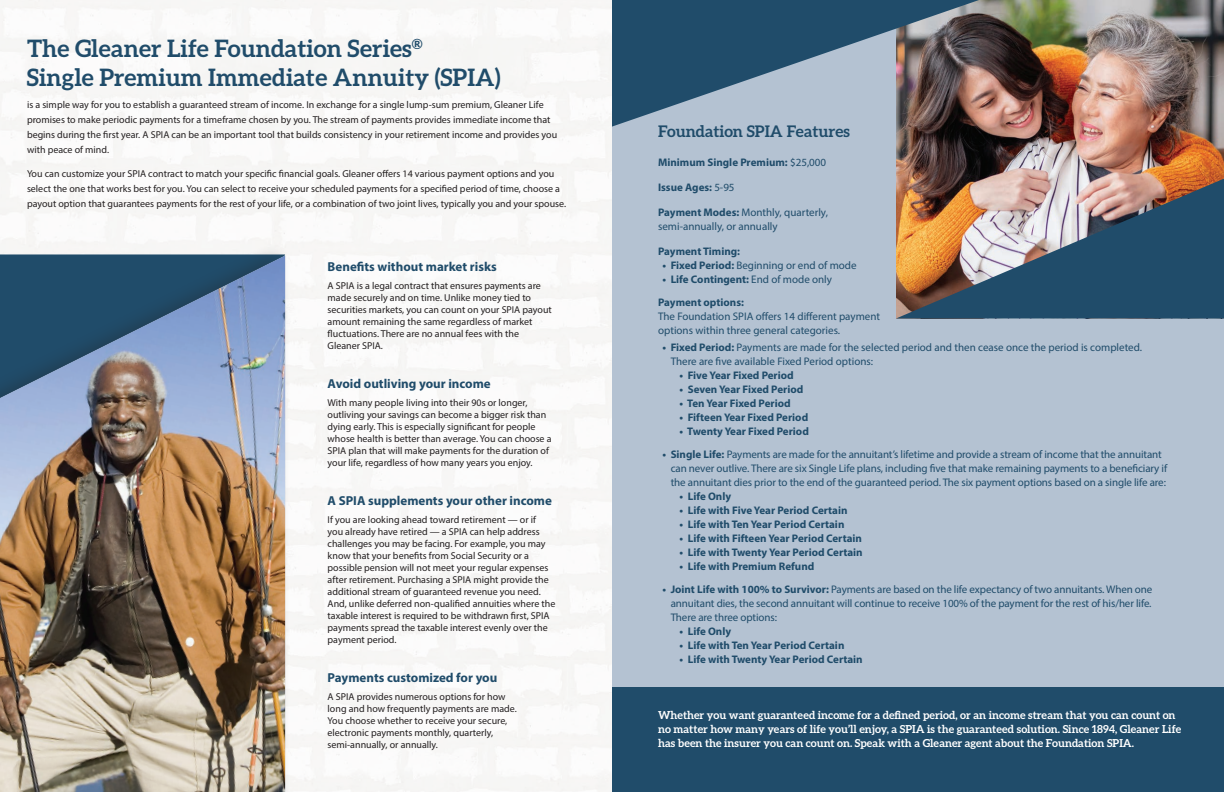
<style>
.page{position:relative;width:1224px;height:792px;background:#fff}
.page>*{position:absolute;margin:0;border:0;box-sizing:border-box;transform-origin:0 0}
.t1{font:700 24px/28.8px "Aleo";color:#204c6a}
.t2{font:700 16px "Aleo";color:#204c6a}
.t3{font:700 13px "Myriad Pro";color:#204c6a}
.t4{font:11px/14px "Myriad Pro";letter-spacing:-.01em;color:#204c6a}
.t5{font:700 11px "Myriad Pro";color:#204c6a}
.t6{font:700 11px/14px "Aleo";color:#fff}
.t7{font:10px/12px "Myriad Pro";color:#231f20}
.s1{font-weight:400}
.s2{font-weight:700}
</style>
<div class="page">
<div style="left:612px;top:0;width:612px;height:709px;background:#b4c2d2"></div>
<img style="left:896px;top:0;width:328px;height:179px">
<svg style="left:612px;top:0;width:367px;height:127px;fill:#204c6a"></svg>
<div style="left:0;top:242px;width:290px;height:550px;background:#231f20;opacity:.31"></div>
<img style="left:0;top:256px;width:285px;height:536px">
<img style="left:896px;top:179px;width:328px;height:140px">
<div style="left:612px;top:688px;width:612px;height:104px;background:#204c6a"></div>
<p class="t1" style="left:27px;top:34px;width:475px">The Gleaner Life Foundation Series<sup>®<br></sup>Single Premium Immediate Annuity (SPIA)</p>
<p class="t7" style="left:27px;top:97px;width:532px;line-height:15px">is a simple way for you to establish a guaranteed stream of income. In exchange for a single lump-sum premium, Gleaner Life promises to make periodic payments for a timeframe chosen by you. The stream of payments provides immediate income that begins during the first year. A SPIA can be an important tool that builds consistency in your retirement income and provides you with peace of mind.</p>
<p class="t7" style="left:27px;top:166px;width:541px;line-height:15px">You can customize your SPIA contract to match your specific financial goals. Gleaner offers 14 various payment options and you select the one that works best for you. You can select to receive your scheduled payments for a specified period of time, choose a payout option that guarantees payments for the rest of your life, or a combination of two joint lives, typically you and your spouse.</p>
<p class="t3" style="left:328px;top:258px;width:171px">Benefits without market risks</p>
<p class="t7" style="left:328px;top:279px;width:226px">A SPIA is a legal contract that ensures payments are made securely and on time. Unlike money tied to securities markets, you can count on your SPIA payout amount remaining the same regardless of market fluctuations. There are no annual fees with the Gleaner SPIA.</p>
<p class="t3" style="left:328px;top:375px;width:165px">Avoid outliving your income</p>
<p class="t7" style="left:328px;top:396px;width:226px">With many people living into their 90s or longer, outliving your savings can become a bigger risk than dying early. This is especially significant for people whose health is better than average. You can choose a SPIA plan that will make payments for the duration of your life, regardless of how many years you enjoy.</p>
<p class="t3" style="left:328px;top:492px;width:226px">A SPIA supplements your other income</p>
<p class="t7" style="left:328px;top:513px;width:229px">If you are looking ahead toward retirement — or if<br>you already have retired — a SPIA can help address challenges you may be facing. For example, you may know that your benefits from Social Security or a possible pension will not meet your regular expenses after retirement. Purchasing a SPIA might provide the additional stream of guaranteed revenue you need.<br>And, unlike deferred non-qualified annuities where the taxable interest is required to be withdrawn first, SPIA payments spread the taxable interest evenly over the payment period.</p>
<p class="t3" style="left:328px;top:669px;width:171px">Payments customized for you</p>
<p class="t7" style="left:328px;top:690px;width:191px">A SPIA provides numerous options for how long and how frequently payments are made.<br>You choose whether to receive your secure, electronic payments monthly, quarterly, semi-annually, or annually.</p>
<p class="t2" style="left:658px;top:122px;width:193px">Foundation SPIA Features</p>
<p class="t5" style="left:658px;top:156px;width:170px">Minimum Single Premium: <span class="s1">$25,000</span></p>
<p class="t5" style="left:658px;top:180px;width:78px">Issue Ages: <span class="s1">5-95</span></p>
<p class="t4" style="left:658px;top:205px;width:171px"><span class="s2">Payment Modes:</span> Monthly, quarterly, semi-annually, or annually</p>
<p class="t5" style="left:658px;top:244px;width:84px">Payment Timing:</p>
<p class="t4" style="left:663px;top:258px;width:196px"><span class="s2">• Fixed Period:</span> Beginning or end of mode</p>
<p class="t5" style="left:663px;top:272px;width:171px">• Life Contingent: <span class="s1">End of mode only</span></p>
<p class="t4" style="left:658px;top:295px;width:224px"><span class="s2">Payment options:<br></span>The Foundation SPIA offers 14 different payment options within three general categories.</p>
<p class="t4" style="left:671px;top:340px;width:473px;text-indent:-8px"><span class="s2">• Fixed Period:</span> Payments are made for the selected period and then cease once the period is completed.<br>There are five available Fixed Period options:</p>
<p class="t5" style="left:680px;top:368px;width:116px">• Five Year Fixed Period</p>
<p class="t5" style="left:680px;top:382px;width:125px">• Seven Year Fixed Period</p>
<p class="t5" style="left:680px;top:396px;width:113px">• Ten Year Fixed Period</p>
<p class="t5" style="left:680px;top:410px;width:130px">• Fifteen Year Fixed Period</p>
<p class="t5" style="left:680px;top:424px;width:131px">• Twenty Year Fixed Period</p>
<p class="t4" style="left:671px;top:447px;width:498px;text-indent:-8px"><span class="s2">• Single Life:</span> Payments are made for the annuitant’s lifetime and provide a stream of income that the annuitant can never outlive. There are six Single Life plans, including five that make remaining payments to a beneficiary if the annuitant dies prior to the end of the guaranteed period. The six payment options based on a single life are:</p>
<p class="t5" style="left:680px;top:489px;width:53px">• Life Only</p>
<p class="t5" style="left:680px;top:503px;width:169px">• Life with Five Year Period Certain</p>
<p class="t5" style="left:680px;top:517px;width:166px">• Life with Ten Year Period Certain</p>
<p class="t5" style="left:680px;top:531px;width:184px">• Life with Fifteen Year Period Certain</p>
<p class="t5" style="left:680px;top:545px;width:185px">• Life with Twenty Year Period Certain</p>
<p class="t5" style="left:680px;top:559px;width:136px">• Life with Premium Refund</p>
<p class="t4" style="left:671px;top:582px;width:483px;text-align:justify;text-indent:-8px"><span class="s2">• Joint Life with 100% to Survivor:</span> Payments are based on the life expectancy of two annuitants. When one annuitant dies, the second annuitant will continue to receive 100% of the payment for the rest of his/her life.<br>There are three options:</p>
<p class="t5" style="left:680px;top:624px;width:53px">• Life Only</p>
<p class="t5" style="left:680px;top:638px;width:166px">• Life with Ten Year Period Certain</p>
<p class="t5" style="left:680px;top:652px;width:185px">• Life with Twenty Year Period Certain</p>
<p class="t6" style="left:658px;top:708px;width:525px">Whether you want guaranteed income for a defined period, or an income stream that you can count on no matter how many years of life you’ll enjoy, a SPIA is the guaranteed solution. Since 1894, Gleaner Life has been the insurer you can count on. Speak with a Gleaner agent about the Foundation SPIA.</p>
</div>
